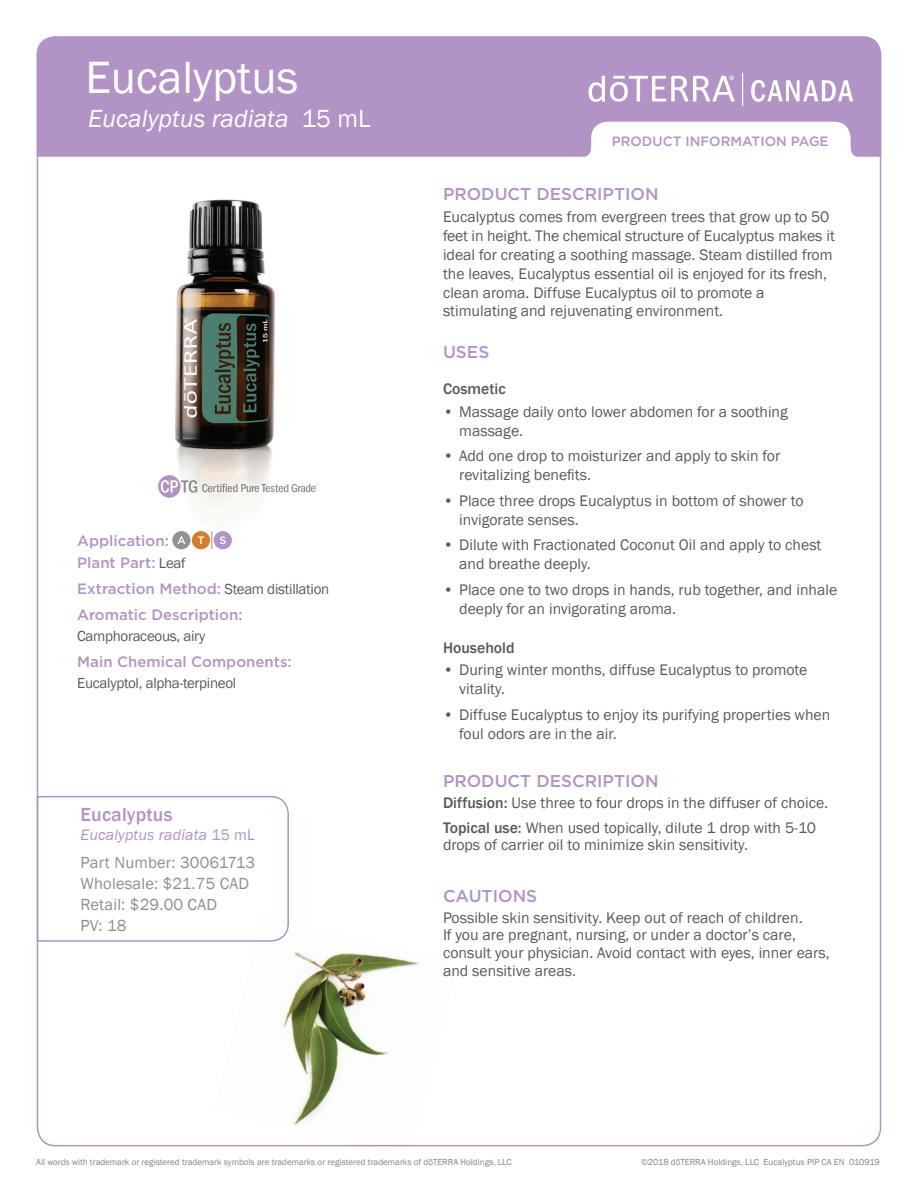
<style>
.page{position:relative;width:918px;height:1188px;background:#fff}
.page>*{position:absolute;margin:0;border:0;box-sizing:border-box;transform-origin:0 0}
.t1{font:46.5px "Franklin Gothic";color:#fff}
.t2{font:italic 25.5px "Franklin Gothic";color:#fff}
.t3{font:500 19.5px "Franklin Gothic";letter-spacing:.01em;color:#b194c5}
.t4{font:500 17.1px "Gotham";color:#b194c5}
.t5{font:16.5px/21px "Franklin Gothic";letter-spacing:.01em;color:#8d8f92}
.t6{font:15.75px/18.9px "Franklin Gothic";color:#5a5a5d}
.t7{font:italic 15.75px "Franklin Gothic";letter-spacing:.01em;color:#b194c5}
.t8{font:500 15.75px "Franklin Gothic";color:#5a5a5d}
.t9{font:500 15px/21.5px "Gotham";color:#b194c5}
.t10{font:15px "Franklin Gothic";letter-spacing:-.02em;color:#5a5a5d}
.t11{font:500 13.5px "Gotham";color:#b194c5}
.t12{font:9px "Franklin Gothic";color:#808285}
.s1{font-style:normal}
.s2{font-family:"Franklin Gothic";font-weight:400;color:#5a5a5d}
.s3{font-weight:500}
</style>
<div class="page">
<div style="left:37px;top:36px;width:844px;height:121px;background:#b194c5"></div>
<svg style="left:581px;top:122px;width:280px;height:35px"></svg>
<svg style="left:158px;top:475px;width:159px;height:23px"></svg>
<svg style="left:211px;top:533px;width:1px;height:16px"></svg>
<div style="left:172px;top:531px;width:19px;height:18px;background:#919295;border-radius:50%"></div>
<svg style="left:177px;top:536px;width:8px;height:8px"></svg>
<div style="left:192px;top:531px;width:18px;height:18px;background:#d77c29;border-radius:50%"></div>
<svg style="left:198px;top:536px;width:6px;height:8px"></svg>
<div style="left:214px;top:531px;width:18px;height:18px;background:#b194c5;border-radius:50%"></div>
<svg style="left:220px;top:536px;width:6px;height:8px"></svg>
<svg style="left:36px;top:795px;width:253px;height:147px"></svg>
<img style="left:213px;top:914px;width:245px;height:233px">
<img style="left:172px;top:199px;width:107px;height:334px">
<svg style="left:751px;top:80px;width:102px;height:22px"></svg>
<svg style="left:589px;top:76px;width:146px;height:26px"></svg>
<hr style="left:742px;top:73px;width:1px;height:33px;background:#fff">
<h1 class="t1" style="left:85px;top:49px;width:214px">Eucalyptus</h1>
<h2 class="t2" style="left:88px;top:103px;width:284px">Eucalyptus radiata <span class="s1">15 mL</span></h2>
<p class="t9" style="left:77px;top:530px;width:110px">Application:<br>Plant Part: <span class="s2">Leaf</span></p>
<p class="t9" style="left:77px;top:575px;width:254px;line-height:26px">Extraction Method: <span class="s2">Steam distillation<br></span>Aromatic Description:</p>
<p class="t10" style="left:77px;top:627px;width:130px">Camphoraceous, airy</p>
<p class="t9" style="left:77px;top:651px;width:216px">Main Chemical Components:</p>
<p class="t10" style="left:77px;top:674px;width:161px">Eucalyptol, alpha-terpineol</p>
<p class="t3" style="left:81px;top:802px;width:93px">Eucalyptus</p>
<p class="t7" style="left:81px;top:825px;width:176px">Eucalyptus radiata <span class="s1">15 mL</span></p>
<p class="t5" style="left:81px;top:852px;width:176px">Part Number: 30061713<br>Wholesale: $21.75 CAD<br>Retail: $29.00 CAD<br>PV: 18</p>
<p class="t11" style="left:612px;top:132px;width:218px">PRODUCT INFORMATION PAGE</p>
<p class="t4" style="left:443px;top:182px;width:217px">PRODUCT DESCRIPTION</p>
<p class="t6" style="left:443px;top:208px;width:393px">Eucalyptus comes from evergreen trees that grow up to 50 feet in height. The chemical structure of Eucalyptus makes it ideal for creating a soothing massage. Steam distilled from the leaves, Eucalyptus essential oil is enjoyed for its fresh, clean aroma. Diffuse Eucalyptus oil to promote a stimulating and rejuvenating environment.</p>
<p class="t4" style="left:443px;top:341px;width:48px">USES</p>
<p class="t8" style="left:443px;top:379px;width:64px">Cosmetic</p>
<p class="t6" style="left:459px;top:402px;width:330px;text-indent:-16px">• Massage daily onto lower abdomen for a soothing massage.</p>
<p class="t6" style="left:459px;top:447px;width:323px;text-indent:-16px">• Add one drop to moisturizer and apply to skin for revitalizing benefits.</p>
<p class="t6" style="left:459px;top:491px;width:346px;text-indent:-16px">• Place three drops Eucalyptus in bottom of shower to invigorate senses.</p>
<p class="t6" style="left:459px;top:536px;width:364px;text-indent:-16px">• Dilute with Fractionated Coconut Oil and apply to chest and breathe deeply.</p>
<p class="t6" style="left:459px;top:580px;width:380px;text-indent:-16px">• Place one to two drops in hands, rub together, and inhale deeply for an invigorating aroma.</p>
<p class="t8" style="left:443px;top:638px;width:73px">Household</p>
<p class="t6" style="left:459px;top:661px;width:350px;text-indent:-16px">• During winter months, diffuse Eucalyptus to promote vitality.</p>
<p class="t6" style="left:459px;top:706px;width:373px;text-indent:-16px">• Diffuse Eucalyptus to enjoy its purifying properties when foul odors are in the air.</p>
<p class="t4" style="left:443px;top:770px;width:217px">PRODUCT DESCRIPTION</p>
<p class="t6" style="left:443px;top:791px;width:387px;line-height:24.5px"><span class="s3">Diffusion:</span> Use three to four drops in the diffuser of choice.<br><span class="s3">Topical use:</span> When used topically, dilute 1 drop with 5-10</p>
<p class="t6" style="left:443px;top:836px;width:307px">drops of carrier oil to minimize skin sensitivity.</p>
<p class="t4" style="left:443px;top:885px;width:96px">CAUTIONS</p>
<p class="t6" style="left:443px;top:909px;width:388px;line-height:17.5px">Possible skin sensitivity. Keep out of reach of children.<br>If you are pregnant, nursing, or under a doctor’s care, consult your physician. Avoid contact with eyes, inner ears, and sensitive areas.</p>
<p class="t12" style="left:36px;top:1156px;width:477px">All words with trademark or registered trademark symbols are trademarks or registered trademarks of dōTERRA Holdings, LLC</p>
<p class="t12" style="left:641px;top:1156px;width:240px">©2018 dōTERRA Holdings, LLC Eucalyptus PIP CA EN 010919</p>
</div>
